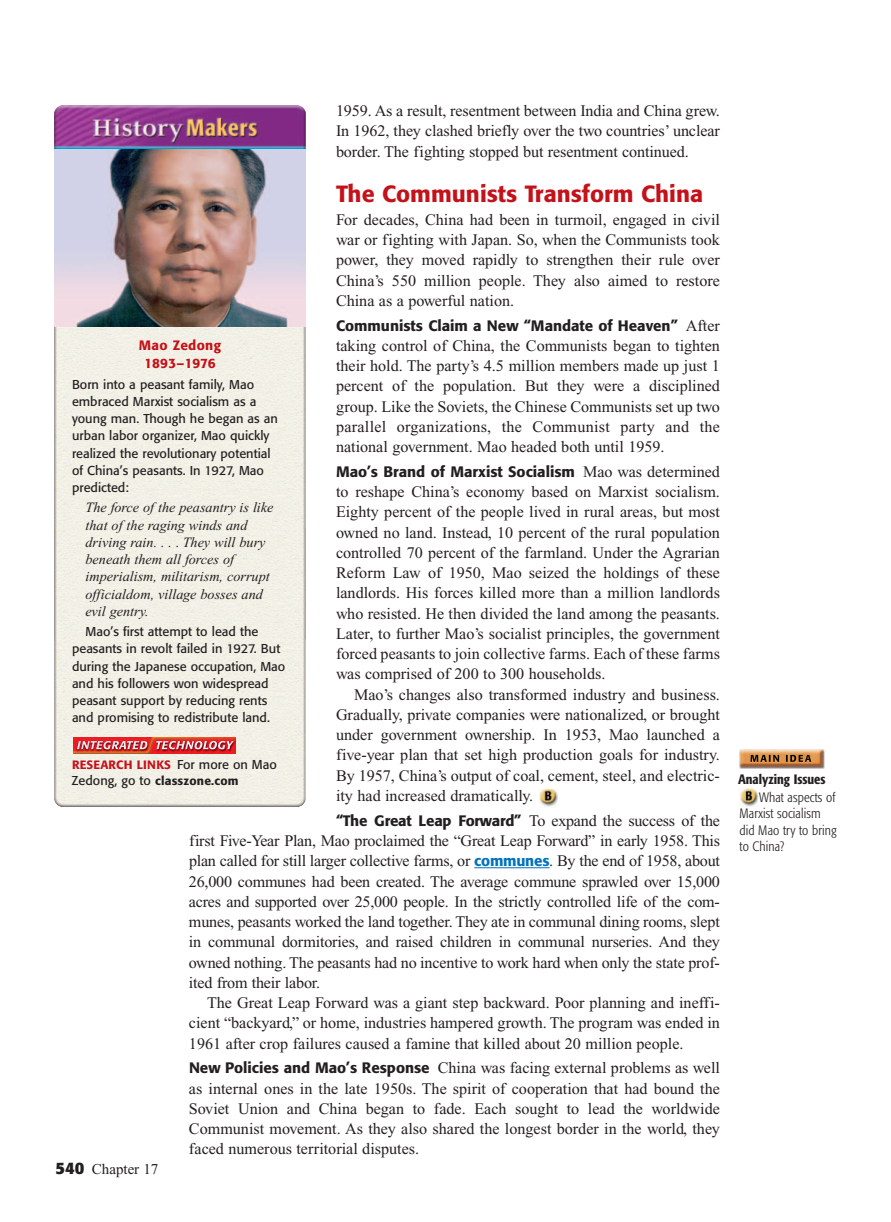
<style>
.page{position:relative;width:891px;height:1222px;background:#fff}
.page>*{position:absolute;margin:0;border:0;box-sizing:border-box;transform-origin:0 0}
.t1{font:500 23.25px "Formata";color:#c4121a}
.t2{font:16.2px/20.2px "Times New Roman";color:#231f20;text-align:justify}
.t3{font:500 15px "Formata";color:#231f20}
.t4{font:15px "Times New Roman";color:#231f20}
.t5{font:italic 14.25px/17.2px "Times New Roman";color:#231f20}
.t6{font:300 condensed 13.5px/16.5px "Formata";letter-spacing:.01em;color:#231f20}
.t7{font:500 13.5px/18px "Formata";letter-spacing:.025em;color:#c4121a;text-align:center}
.t8{font:500 condensed 13.5px "Formata";color:#231f20}
.t9{font:12.75px/17.2px "Formata";color:#231f20}
.s1{font-family:"Times New Roman";font-weight:400;font-size:16.2px}
.s2{font-family:"Formata";font-weight:500;font-size:15px}
.s3{font-family:"Formata";font-weight:500;font-size:15px;color:#0072bc}
.s4{font-weight:500;font-size:12px;color:#c4121a}
.s5{font-weight:500;font-size:12px}
.s6{font-family:"Formata";font-weight:700;font-size:16.5px}
</style>
<div class="page">
<hr style="left:474px;top:867px;width:76px;height:1px;background:#0072bc">
<img style="left:539px;top:789px;width:18px;height:18px">
<img style="left:740px;top:788px;width:18px;height:18px">
<img style="left:740px;top:749px;width:85px;height:20px">
<img style="left:750px;top:755px;width:61px;height:7px">
<img style="left:54px;top:105px;width:252px;height:540px;border-radius:9px">
<img style="left:54px;top:528px;width:252px;height:279px">
<img style="left:54px;top:150px;width:252px;height:176px">
<img style="left:74px;top:737px;width:162px;height:16px">
<img style="left:77px;top:741px;width:99px;height:8px">
<p class="t2" style="left:336px;top:102px;width:385px">1959. As a result, resentment between India and China grew.<br>In 1962, they clashed briefly over the two countries’ unclear border. The fighting stopped but resentment continued.</p>
<h1 class="t1" style="left:336px;top:183px;width:369px">The Communists Transform China</h1>
<p class="t2" style="left:336px;top:211px;width:386px">For decades, China had been in turmoil, engaged in civil war or fighting with Japan. So, when the Communists took power, they moved rapidly to strengthen their rule over China’s 550 million people. They also aimed to restore China as a powerful nation.</p>
<p class="t3" style="left:336px;top:319px;width:385px">Communists Claim a New “Mandate of Heaven” <span class="s1">After</span></p>
<p class="t2" style="left:336px;top:337px;width:385px">taking control of China, the Communists began to tighten their hold. The party’s 4.5 million members made up just 1 percent of the population. But they were a disciplined group. Like the Soviets, the Chinese Communists set up two parallel organizations, the Communist party and the national government. Mao headed both until 1959.</p>
<p class="t3" style="left:336px;top:465px;width:386px">Mao’s Brand of Marxist Socialism <span class="s1">Mao was determined</span></p>
<p class="t2" style="left:336px;top:483px;width:386px">to reshape China’s economy based on Marxist socialism.<br>Eighty percent of the people lived in rural areas, but most owned no land. Instead, 10 percent of the rural population controlled 70 percent of the farmland. Under the Agrarian Reform Law of 1950, Mao seized the holdings of these landlords. His forces killed more than a million landlords who resisted. He then divided the land among the peasants.<br>Later, to further Mao’s socialist principles, the government forced peasants to join collective farms. Each of these farms was comprised of 200 to 300 households.</p>
<p class="t2" style="left:336px;top:686px;width:386px;text-indent:18px">Mao’s changes also transformed industry and business.<br>Gradually, private companies were nationalized, or brought under government ownership. In 1953, Mao launched a five-year plan that set high production goals for industry.<br>By 1957, China’s output of coal, cement, steel, and electric&shy;ity had increased dramatically.</p>
<p class="t2" style="left:189px;top:812px;width:533px;text-indent:147px"><span class="s2">“The Great Leap Forward”</span> To expand the success of the first Five-Year Plan, Mao proclaimed the “Great Leap Forward” in early 1958. This plan called for still larger collective farms, or <span class="s3">communes</span>. By the end of 1958, about 26,000 communes had been created. The average commune sprawled over 15,000 acres and supported over 25,000 people. In the strictly controlled life of the com&shy;munes, peasants worked the land together. They ate in communal dining rooms, slept in communal dormitories, and raised children in communal nurseries. And they owned nothing. The peasants had no incentive to work hard when only the state prof&shy;ited from their labor.</p>
<p class="t2" style="left:189px;top:994px;width:532px;text-indent:18px">The Great Leap Forward was a giant step backward. Poor planning and ineffi&shy;cient “backyard,” or home, industries hampered growth. The program was ended in 1961 after crop failures caused a famine that killed about 20 million people.</p>
<p class="t2" style="left:189px;top:1059px;width:533px"><span class="s2">New Policies and Mao’s Response</span> China was facing external problems as well as internal ones in the late 1950s. The spirit of cooperation that had bound the Soviet Union and China began to fade. Each sought to lead the worldwide Communist movement. As they also shared the longest border in the world, they faced numerous territorial disputes.</p>
<p class="t7" style="left:139px;top:338px;width:84px">Mao Zedong<br>1893–1976</p>
<p class="t9" style="left:72px;top:376px;width:207px">Born into a peasant family, Mao embraced Marxist socialism as a young man. Though he began as an urban labor organizer, Mao quickly realized the revolutionary potential of China’s peasants. In 1927, Mao predicted:</p>
<p class="t5" style="left:86px;top:500px;width:190px">The force of the peasantry is like that of the raging winds and driving rain. . . . They will bury beneath them all forces of imperialism, militarism, corrupt officialdom, village bosses and evil gentry.</p>
<p class="t9" style="left:72px;top:624px;width:215px;text-indent:13px">Mao’s first attempt to lead the peasants in revolt failed in 1927. But during the Japanese occupation, Mao and his followers won widespread peasant support by reducing rents and promising to redistribute land.</p>
<p class="t9" style="left:72px;top:757px;width:206px;line-height:15.8px"><span class="s4">RESEARCH LINKS</span> For more on Mao<br>Zedong, go to <span class="s5">classzone.com</span></p>
<p class="t4" style="left:56px;top:1164px;width:104px"><span class="s6">540</span> Chapter 17</p>
<p class="t8" style="left:738px;top:773px;width:89px">Analyzing Issues</p>
<p class="t6" style="left:739px;top:790px;width:99px;text-indent:20px">What aspects of<br>Marxist socialism did Mao try to bring to China?</p>
</div>
